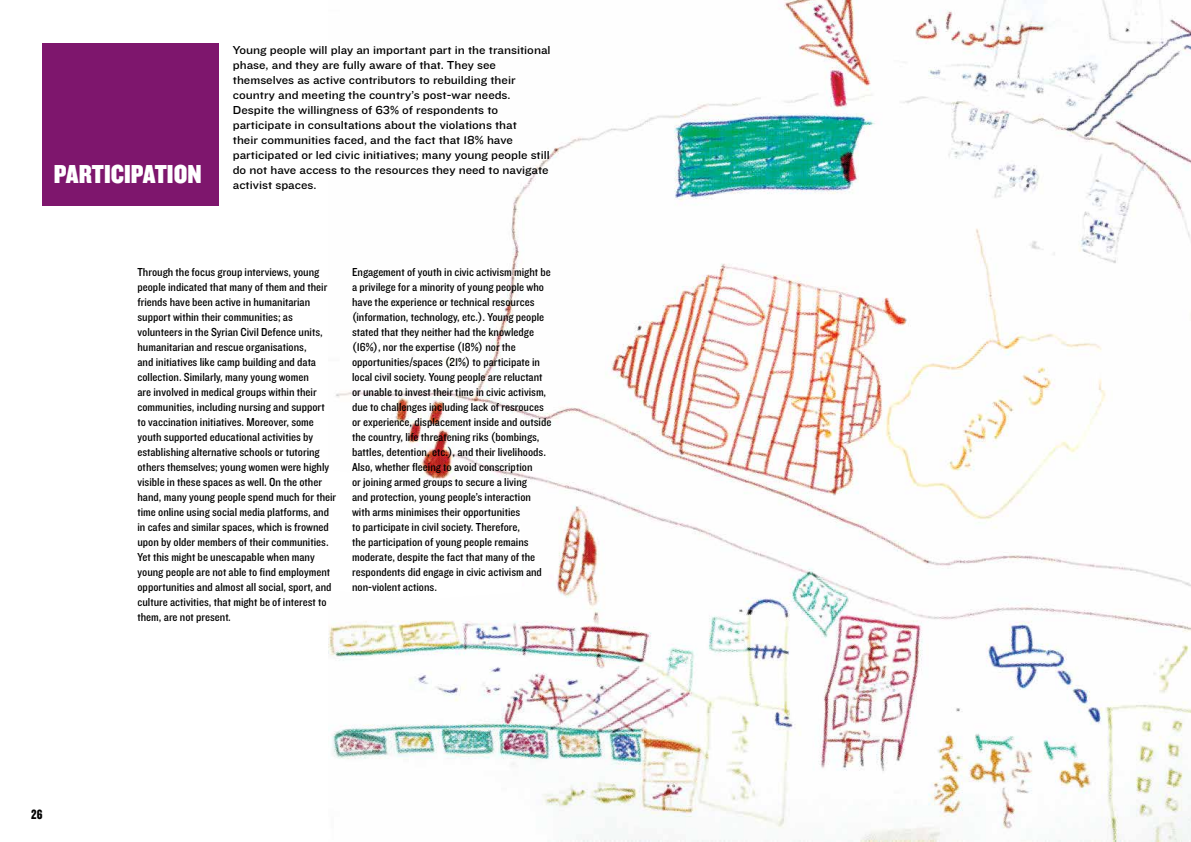
<style>
.page{position:relative;width:1191px;height:842px;background:#fff}
.page>*{position:absolute;margin:0;border:0;box-sizing:border-box;transform-origin:0 0}
.t1{font:27px "Knockout HTF70 Full Welterwt";color:#fff}
.t2{font:14px "Knockout HTF69 Full Liteweight";color:#000}
.t3{font:12px/15px "Knockout HTF30 Junior Welterwt";color:#000}
.t4{font:12px/15px "Knockout HTF32 Junior Cruiserwt";color:#000}
</style>
<div class="page">
<img style="left:329px;top:0;width:862px;height:842px">
<div style="left:43px;top:43px;width:176px;height:163px;background:#7e166d"></div>
<svg style="left:329px;top:465px;width:193px;height:135px"></svg>
<h1 class="t1" style="left:54px;top:160px;width:149px">PARTICIPATION</h1>
<p class="t4" style="left:233px;top:43px;width:319px">Young people will play an important part in the transitional phase, and they are fully aware of that. They see themselves as active contributors to rebuilding their country and meeting the country’s post-war needs.<br>Despite the willingness of 63% of respondents to participate in consultations about the violations that<br>their communities faced, and the fact that 18% have participated or led civic initiatives; many young people still do not have access to the resources they need to navigate</p>
<p class="t4" style="left:233px;top:178px;width:85px">activist spaces.</p>
<p class="t3" style="left:137px;top:265px;width:200px">Through the focus group interviews, young people indicated that many of them and their friends have been active in humanitarian support within their communities; as volunteers in the Syrian Civil Defence units, humanitarian and rescue organisations,<br>and initiatives like camp building and data collection. Similarly, many young women<br>are involved in medical groups within their communities, including nursing and support to vaccination initiatives. Moreover, some youth supported educational activities by establishing alternative schools or tutoring others themselves; young women were highly visible in these spaces as well. On the other hand, many young people spend much for their time online using social media platforms, and in cafes and similar spaces, which is frowned upon by older members of their communities.<br>Yet this might be unescapable when many young people are not able to find employment opportunities and almost all social, sport, and culture activities, that might be of interest to them, are not present.</p>
<p class="t3" style="left:352px;top:265px;width:201px">Engagement of youth in civic activism might be a privilege for a minority of young people who have the experience or technical resources (information, technology, etc.). Young people stated that they neither had the knowledge (16%), nor the expertise (18%) nor the opportunities/spaces (21%) to participate in local civil society. Young people are reluctant or unable to invest their time in civic activism, due to challenges including lack of resrouces or experience, displacement inside and outside the country, life threatening riks (bombings, battles, detention, etc.), and their livelihoods.<br>Also, whether fleeing to avoid conscription<br>or joining armed groups to secure a living<br>and protection, young people’s interaction with arms minimises their opportunities<br>to participate in civil society. Therefore,<br>the participation of young people remains moderate, despite the fact that many of the respondents did engage in civic activism and non-violent actions.</p>
<p class="t2" style="left:31px;top:807px;width:13px">26</p>
</div>
